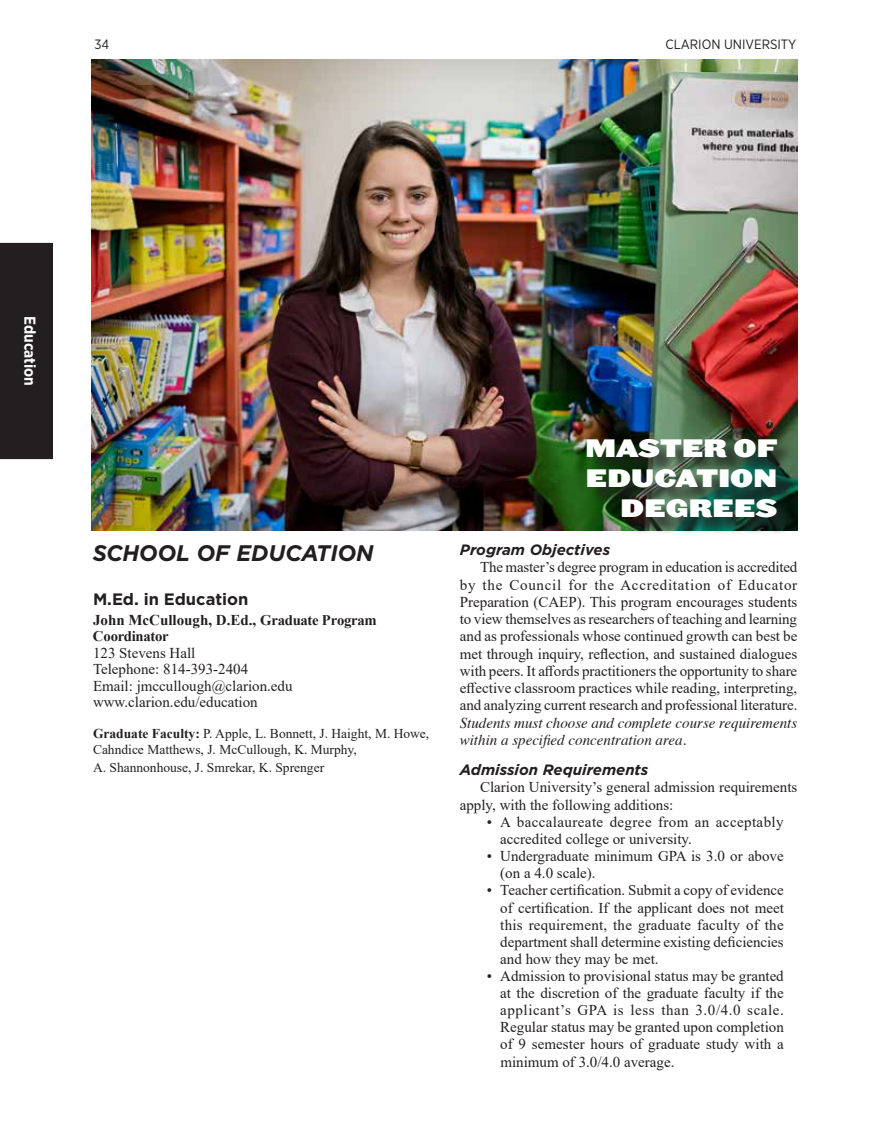
<style>
.page{position:relative;width:891px;height:1134px;background:#fff}
.page>*{position:absolute;margin:0;border:0;box-sizing:border-box;transform-origin:0 0}
.t1{font:900 24px/30px "Leviathan";letter-spacing:-.005em;color:#fff;text-align:right;scale:1.12 1}
.t2{font:italic 700 22.5px "Gotham";letter-spacing:-.01em;color:#231f20}
.t3{font:700 16.5px "Gotham";color:#231f20}
.t4{font:700 15.75px "Gotham Narrow";color:#fff}
.t5{font:15px/17.1px "Times New Roman";color:#231f20}
.t6{font:italic 15px/17.4px "Times";color:#231f20}
.t7{font:15px/17.2px "Times New Roman";letter-spacing:.025em;color:#231f20}
.t8{font:italic 700 15px "Gotham";color:#231f20}
.t9{font:700 15px "Times New Roman";color:#231f20}
.t10{font:700 14.7px "Times New Roman";letter-spacing:-.02em;color:#231f20}
.t11{font:13.5px/15.3px "Times New Roman";color:#231f20}
.t12{font:13.5px "Gotham Narrow";color:#231f20}
.s1{font-size:14.7px}
.s2{font-weight:700}
</style>
<div class="page">
<div style="left:0;top:243px;width:53px;height:216px;background:#231f20"></div>
<img style="left:92px;top:59px;width:705px;height:471px">
<div style="left:589px;top:441px;width:206px;height:95px;background:#231f20;opacity:.75"></div>
<p class="t12" style="left:94px;top:35px;width:16px">34</p>
<p class="t12" style="left:665px;top:35px;width:133px">CLARION UNIVERSITY</p>
<p class="t4" style="left:40px;top:316px;width:72px;rotate:90deg">Education</p>
<h2 class="t2" style="left:93px;top:538px;width:283px">SCHOOL OF EDUCATION</h2>
<p class="t3" style="left:93px;top:588px;width:157px">M.Ed. in Education</p>
<p class="t9" style="left:93px;top:609px;width:285px">John McCullough, D.Ed., <span class="s1">Graduate Program</span></p>
<p class="t10" style="left:93px;top:626px;width:77px">Coordinator</p>
<p class="t5" style="left:93px;top:644px;width:201px;line-height:16.5px">123 Stevens Hall<br>Telephone: 814-393-2404<br>Email: jmccullough@clarion.edu www.clarion.edu/education</p>
<p class="t11" style="left:93px;top:726px;width:338px"><span class="s2">Graduate Faculty:</span> P. Apple, L. Bonnett, J. Haight, M. Howe,<br>Cahndice Matthews, J. McCullough, K. Murphy,</p>
<p class="t11" style="left:93px;top:759px;width:233px">A. Shannonhouse, J. Smrekar, K. Sprenger</p>
<h1 class="t1" style="left:585px;top:431px;width:173px">MASTER OF<br>EDUCATION<br>DEGREES</h1>
<p class="t8" style="left:460px;top:540px;width:152px">Program Objectives</p>
<p class="t5" style="left:460px;top:558px;width:339px;text-align:justify;text-indent:20px">The master’s degree program in education is accredited by the Council for the Accreditation of Educator Preparation (CAEP). This program encourages students to view themselves as researchers of teaching and learning and as professionals whose continued growth can best be met through inquiry, reflection, and sustained dialogues with peers. It affords practitioners the opportunity to share effective classroom practices while reading, interpreting, and analyzing current research and professional literature.</p>
<p class="t6" style="left:460px;top:713px;width:339px">Students must choose and complete course requirements within a specified concentration area.</p>
<p class="t8" style="left:460px;top:760px;width:190px">Admission Requirements</p>
<p class="t5" style="left:460px;top:778px;width:339px;text-indent:20px">Clarion University’s general admission requirements apply, with the following additions:</p>
<p class="t7" style="left:500px;top:813px;width:285px;text-indent:-14px">• A baccalaureate degree from an acceptably accredited college or university.</p>
<p class="t5" style="left:500px;top:847px;width:285px;text-indent:-14px">• Undergraduate minimum GPA is 3.0 or above (on a 4.0 scale).</p>
<p class="t5" style="left:500px;top:881px;width:285px;text-align:justify;text-indent:-13px">• Teacher certification. Submit a copy of evidence of certification. If the applicant does not meet this requirement, the graduate faculty of the department shall determine existing deficiencies and how they may be met.</p>
<p class="t5" style="left:500px;top:967px;width:285px;text-align:justify;text-indent:-14px">• Admission to provisional status may be granted at the discretion of the graduate faculty if the applicant’s GPA is less than 3.0/4.0 scale.<br>Regular status may be granted upon completion of 9 semester hours of graduate study with a minimum of 3.0/4.0 average.</p>
</div>
